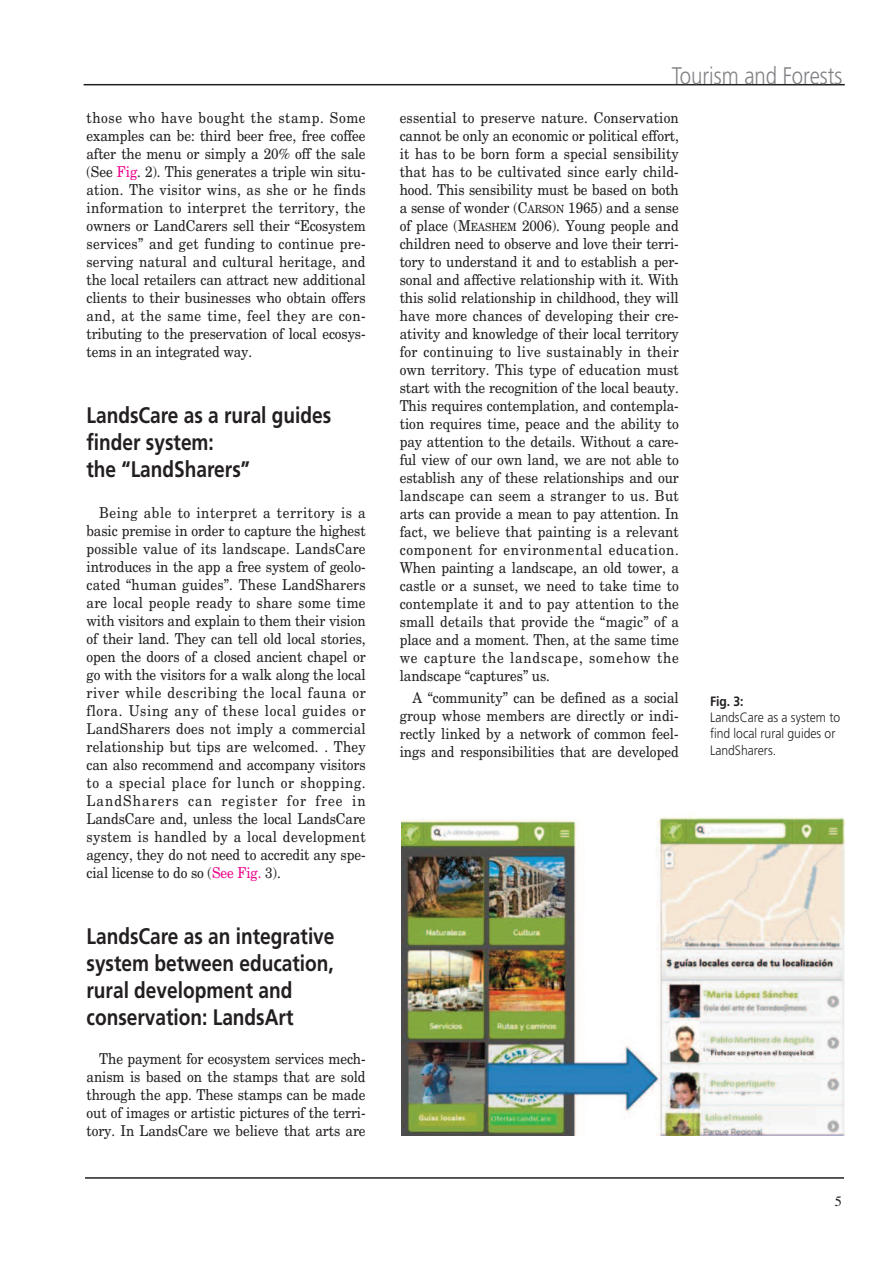
<style>
.page{position:relative;width:893px;height:1263px;background:#fff}
.page>*{position:absolute;margin:0;border:0;box-sizing:border-box;transform-origin:0 0}
.t1{font:300 24px "Frutiger";color:#808285;scale:.85 1}
.t2{font:700 22.5px/27px "Frutiger";color:#231f20;scale:.85 1}
.t3{font:15px/18px "New Century Schlbk";letter-spacing:-.005em;color:#231f20;text-align:justify;scale:.9 1}
.t4{font:14.25px "Times";color:#231f20}
.t5{font:300 13.5px/16.2px "Frutiger";color:#231f20;scale:.9 1}
.t6{font:700 13.5px "Frutiger";color:#231f20;scale:.9 1}
.s1{color:#ed028c}
.s2{font-size:11.25px}
</style>
<div class="page">
<hr style="left:85px;top:1177px;width:759px;height:2px;background:#231f20">
<hr style="left:84px;top:84px;width:761px;height:1px;background:#231f20">
<img style="left:401px;top:817px;width:443px;height:318px">
<p class="t3" style="left:87px;top:109px;width:312px">those who have bought the stamp. Some examples can be: third beer free, free coffee after the menu or simply a 20% off the sale (See <span class="s1">Fig</span>. 2). This generates a triple win situ&shy;ation. The visitor wins, as she or he finds information to interpret the territory, the owners or LandCarers sell their “Ecosystem services” and get funding to continue pre&shy;serving natural and cultural heritage, and the local retailers can attract new additional clients to their businesses who obtain offers and, at the same time, feel they are con&shy;tributing to the preservation of local ecosys&shy;tems in an integrated way.</p>
<h2 class="t2" style="left:87px;top:404px;width:289px">LandsCare as a rural guides finder system:<br>the “LandSharers”</h2>
<p class="t3" style="left:87px;top:503px;width:312px;text-indent:13px">Being able to interpret a territory is a basic premise in order to capture the highest possible value of its landscape. LandsCare introduces in the app a free system of geolo&shy;cated “human guides”. These LandSharers are local people ready to share some time with visitors and explain to them their vision of their land. They can tell old local stories, open the doors of a closed ancient chapel or go with the visitors for a walk along the local river while describing the local fauna or flora. Using any of these local guides or LandSharers does not imply a commercial relationship but tips are welcomed. . They can also recommend and accompany visitors to a special place for lunch or shopping.<br>LandSharers can register for free in LandsCare and, unless the local LandsCare system is handled by a local development agency, they do not need to accredit any spe&shy;cial license to do so (<span class="s1">See Fig.</span> 3).</p>
<h2 class="t2" style="left:87px;top:924px;width:293px">LandsCare as an integrative system between education, rural development and conservation: LandsArt</h2>
<p class="t3" style="left:87px;top:1050px;width:312px;text-indent:13px">The payment for ecosystem services mech&shy;anism is based on the stamps that are sold through the app. These stamps can be made out of images or artistic pictures of the terri&shy;tory. In LandsCare we believe that arts are</p>
<h1 class="t1" style="left:672px;top:66px;width:202px">Tourism and Forests</h1>
<p class="t3" style="left:400px;top:109px;width:312px">essential to preserve nature. Conservation cannot be only an economic or political effort, it has to be born form a special sensibility that has to be cultivated since early child&shy;hood. This sensibility must be based on both a sense of wonder (C<span class="s2">ARSON</span> 1965) and a sense of place (M<span class="s2">EASHEM</span> 2006). Young people and children need to observe and love their terri&shy;tory to understand it and to establish a per&shy;sonal and affective relationship with it. With this solid relationship in childhood, they will have more chances of developing their cre&shy;ativity and knowledge of their local territory for continuing to live sustainably in their own territory. This type of education must start with the recognition of the local beauty.<br>This requires contemplation, and contempla&shy;tion requires time, peace and the ability to pay attention to the details. Without a care&shy;ful view of our own land, we are not able to establish any of these relationships and our landscape can seem a stranger to us. But arts can provide a mean to pay attention. In fact, we believe that painting is a relevant component for environmental education.<br>When painting a landscape, an old tower, a castle or a sunset, we need to take time to contemplate it and to pay attention to the small details that provide the “magic” of a place and a moment. Then, at the same time we capture the landscape, somehow the landscape “captures” us.</p>
<p class="t3" style="left:400px;top:689px;width:312px;text-indent:13px">A “community” can be defined as a social group whose members are directly or indi&shy;rectly linked by a network of common feel&shy;ings and responsibilities that are developed</p>
<p class="t6" style="left:710px;top:696px;width:39px">Fig. 3:</p>
<p class="t5" style="left:710px;top:710px;width:146px">LandsCare as a system to find local rural guides or<br>LandSharers.</p>
<p class="t4" style="left:835px;top:1193px;width:9px">5</p>
</div>
